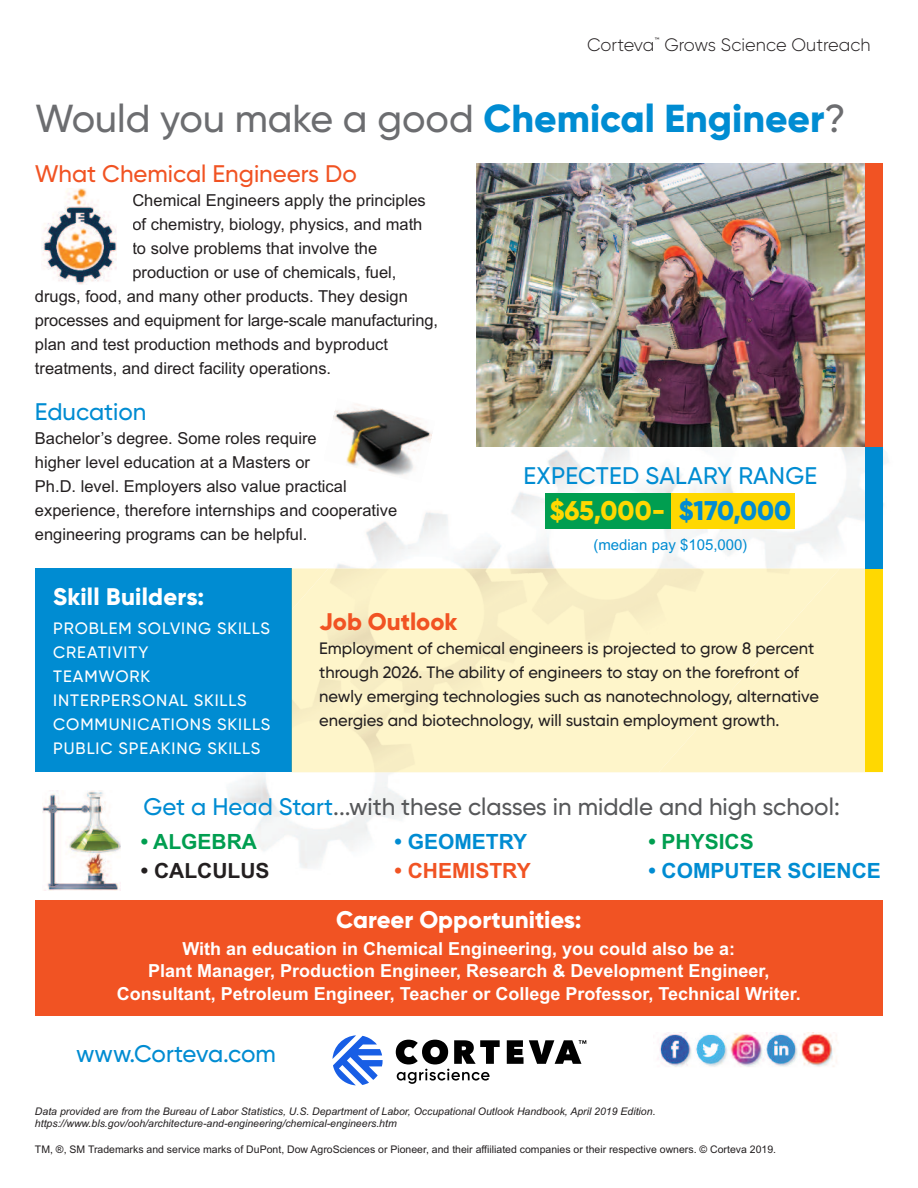
<style>
.page{position:relative;width:918px;height:1188px;background:#fff}
.page>*{position:absolute;margin:0;border:0;box-sizing:border-box;transform-origin:0 0}
.t1{font:500 39px "Gilroy";color:#6c6d70}
.t2{font:800 27px "Gilroy";color:#ffd801}
.t3{font:500 24px "Gilroy";color:#57585a}
.t4{font:500 24px "Gilroy";color:#008cd2}
.t5{font:800 24px "Gilroy";color:#fff}
.t6{font:500 24px "Gilroy";color:#f15323}
.t7{font:800 24px "Gilroy";color:#f15323}
.t8{font:700 21px "Arial";color:#008cd2}
.t9{font:700 21px "Arial";color:#009e50}
.t10{font:700 21px "Arial";color:#f15323}
.t11{font:700 21px "Arial";color:#231f20}
.t12{font:700 18px/22.5px "Arial";color:#fff;text-align:center}
.t13{font:300 18px "Gilroy";color:#231f20}
.t14{font:16.5px/24px "Arial";color:#231f20}
.t15{font:500 16.5px/24px "Gilroy";color:#231f20}
.t16{font:500 16.5px/24px "Gilroy";letter-spacing:.055em;color:#fff}
.t17{font:15px "Arial";color:#008cd2}
.t18{font:italic 10.5px/12.6px "Arial";color:#231f20}
.t19{font:10.5px "Arial";color:#231f20}
.s1{font-weight:800;color:#008cd2}
.s2{color:#008cd2}
</style>
<div class="page">
<img style="left:42px;top:790px;width:79px;height:101px">
<img style="left:336px;top:226px;width:553px;height:342px">
<div style="left:35px;top:900px;width:848px;height:115px;background:#f15323"></div>
<div style="left:35px;top:569px;width:257px;height:203px;background:#008cd2"></div>
<div style="left:840px;top:568px;width:25px;height:204px;background:#fef4c8"></div>
<div style="left:865px;top:568px;width:18px;height:204px;background:#ffd801"></div>
<img style="left:477px;top:163px;width:389px;height:284px">
<img style="left:657px;top:1032px;width:180px;height:35px">
<img style="left:42px;top:189px;width:75px;height:95px">
<svg style="left:333px;top:1035px;width:50px;height:50px"></svg>
<svg style="left:507px;top:1040px;width:79px;height:24px"></svg>
<svg style="left:396px;top:1040px;width:104px;height:44px"></svg>
<div style="left:866px;top:163px;width:17px;height:284px;background:#f15323"></div>
<div style="left:670px;top:493px;width:125px;height:36px;background:#ffd801"></div>
<div style="left:546px;top:493px;width:125px;height:36px;background:#009e50"></div>
<div style="left:866px;top:447px;width:17px;height:121px;background:#008cd2"></div>
<img style="left:333px;top:399px;width:102px;height:84px">
<p class="t13" style="left:587px;top:36px;width:285px">Corteva<sup>™</sup> Grows Science Outreach</p>
<h1 class="t1" style="left:35px;top:105px;width:812px">Would you make a good <span class="s1">Chemical Engineer</span>?</h1>
<h3 class="t6" style="left:35px;top:165px;width:323px">What Chemical Engineers Do</h3>
<p class="t14" style="left:132px;top:188px;width:295px">Chemical Engineers apply the principles</p>
<p class="t14" style="left:132px;top:212px;width:292px">of chemistry, biology, physics, and math</p>
<p class="t14" style="left:132px;top:236px;width:246px">to solve problems that involve the</p>
<p class="t14" style="left:132px;top:260px;width:266px">production or use of chemicals, fuel,</p>
<p class="t14" style="left:35px;top:284px;width:375px">drugs, food, and many other products. They design</p>
<p class="t14" style="left:35px;top:308px;width:405px">processes and equipment for large-scale manufacturing,</p>
<p class="t14" style="left:35px;top:332px;width:355px">plan and test production methods and byproduct</p>
<p class="t14" style="left:35px;top:356px;width:298px">treatments, and direct facility operations.</p>
<h3 class="t4" style="left:35px;top:403px;width:113px">Education</h3>
<p class="t14" style="left:35px;top:426px;width:364px">Bachelor’s degree. Some roles require<br>higher level education at a Masters or<br>Ph.D. level. Employers also value practical experience, therefore internships and cooperative engineering programs can be helpful.</p>
<h3 class="t4" style="left:524px;top:468px;width:295px">EXPECTED SALARY RANGE</h3>
<h2 class="t2" style="left:550px;top:498px;width:243px">$65,000- <span class="s2">$170,000</span></h2>
<p class="t17" style="left:593px;top:536px;width:156px">(median pay $105,000)</p>
<h3 class="t5" style="left:53px;top:586px;width:153px">Skill Builders:</h3>
<p class="t16" style="left:53px;top:618px;width:219px">PROBLEM SOLVING SKILLS<br>CREATIVITY<br>TEAMWORK<br>INTERPERSONAL SKILLS<br>COMMUNICATIONS SKILLS<br>PUBLIC SPEAKING SKILLS</p>
<h3 class="t7" style="left:319px;top:610px;width:140px">Job Outlook</h3>
<p class="t15" style="left:319px;top:638px;width:501px">Employment of chemical engineers is projected to grow 8 percent through 2026. The ability of engineers to stay on the forefront of newly emerging technologies such as nanotechnology, alternative energies and biotechnology, will sustain employment growth.</p>
<h3 class="t3" style="left:144px;top:798px;width:698px"><span class="s2">Get a Head Start</span>...with these classes in middle and high school:</h3>
<p class="t9" style="left:141px;top:830px;width:118px">• ALGEBRA</p>
<p class="t11" style="left:141px;top:858px;width:130px">• CALCULUS</p>
<p class="t8" style="left:395px;top:830px;width:134px">• GEOMETRY</p>
<p class="t10" style="left:395px;top:858px;width:138px">• CHEMISTRY</p>
<p class="t9" style="left:648px;top:830px;width:107px">• PHYSICS</p>
<p class="t8" style="left:648px;top:858px;width:234px">• COMPUTER SCIENCE</p>
<h3 class="t5" style="left:336px;top:909px;width:247px">Career Opportunities:</h3>
<p class="t12" style="left:117px;top:937px;width:686px">With an education in Chemical Engineering, you could also be a:<br>Plant Manager, Production Engineer, Research &amp; Development Engineer,<br>Consultant, Petroleum Engineer, Teacher or College Professor, Technical Writer.</p>
<h3 class="t4" style="left:76px;top:1045px;width:201px">www.Corteva.com</h3>
<p class="t18" style="left:35px;top:1105px;width:622px">Data provided are from the Bureau of Labor Statistics, U.S. Department of Labor, Occupational Outlook Handbook, April 2019 Edition. https://www.bls.gov/ooh/architecture-and-engineering/chemical-engineers.htm</p>
<p class="t19" style="left:35px;top:1143px;width:743px">TM, ®, SM Trademarks and service marks of DuPont, Dow AgroSciences or Pioneer, and their affiiliated companies or their respective owners. © Corteva 2019.</p>
</div>
